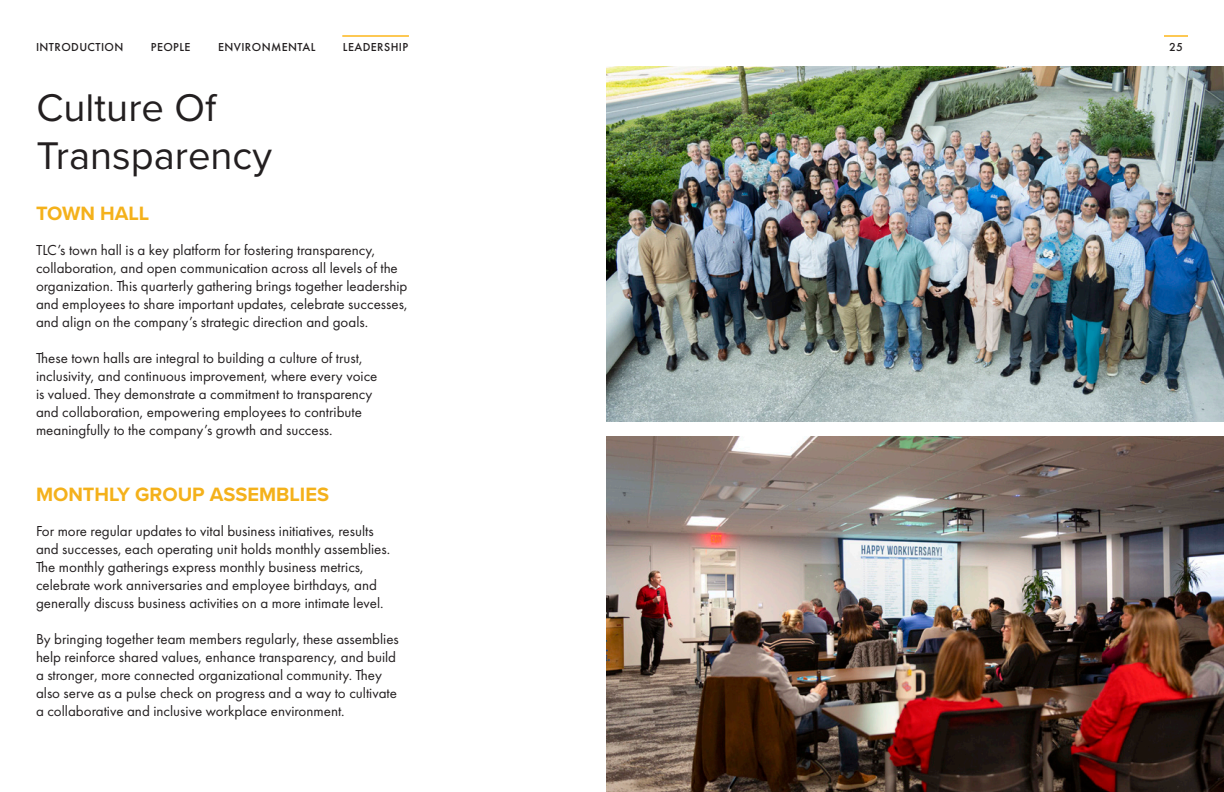
<style>
.page{position:relative;width:1224px;height:792px;background:#fff}
.page>*{position:absolute;margin:0;border:0;box-sizing:border-box;transform-origin:0 0}
.t1{font:40px/48px "Proxima Nova";color:#231f20}
.t2{font:700 20px "Proxima Nova";color:#f4b11b}
.t3{font:15px/18px "Futura PT";color:#231f20}
.t4{font:500 12px "Futura PT";letter-spacing:.035em;color:#231f20}
</style>
<div class="page">
<hr style="left:342px;top:35px;width:67px;height:2px;background:#fdb71b">
<hr style="left:1164px;top:35px;width:24px;height:2px;background:#fdb71b">
<img style="left:606px;top:66px;width:618px;height:356px">
<img style="left:606px;top:436px;width:618px;height:356px">
<p class="t4" style="left:36px;top:40px;width:89px">INTRODUCTION</p>
<p class="t4" style="left:151px;top:40px;width:41px">PEOPLE</p>
<p class="t4" style="left:218px;top:40px;width:99px">ENVIRONMENTAL</p>
<p class="t4" style="left:343px;top:40px;width:67px">LEADERSHIP</p>
<p class="t4" style="left:1169px;top:40px;width:15px">25</p>
<h1 class="t1" style="left:36px;top:82px;width:237px">Culture Of<br>Transparency</h1>
<h2 class="t2" style="left:36px;top:199px;width:115px">TOWN HALL</h2>
<p class="t3" style="left:36px;top:241px;width:373px">TLC’s town hall is a key platform for fostering transparency, collaboration, and open communication across all levels of the organization. This quarterly gathering brings together leadership and employees to share important updates, celebrate successes, and align on the company’s strategic direction and goals.</p>
<p class="t3" style="left:36px;top:349px;width:343px">These town halls are integral to building a culture of trust, inclusivity, and continuous improvement, where every voice is valued. They demonstrate a commitment to transparency and collaboration, empowering employees to contribute meaningfully to the company’s growth and success.</p>
<h2 class="t2" style="left:36px;top:479px;width:295px">MONTHLY GROUP ASSEMBLIES</h2>
<p class="t3" style="left:36px;top:522px;width:356px">For more regular updates to vital business initiatives, results and successes, each operating unit holds monthly assemblies.<br>The monthly gatherings express monthly business metrics, celebrate work anniversaries and employee birthdays, and generally discuss business activities on a more intimate level.</p>
<p class="t3" style="left:36px;top:630px;width:364px">By bringing together team members regularly, these assemblies help reinforce shared values, enhance transparency, and build a stronger, more connected organizational community. They also serve as a pulse check on progress and a way to cultivate a collaborative and inclusive workplace environment.</p>
</div>
